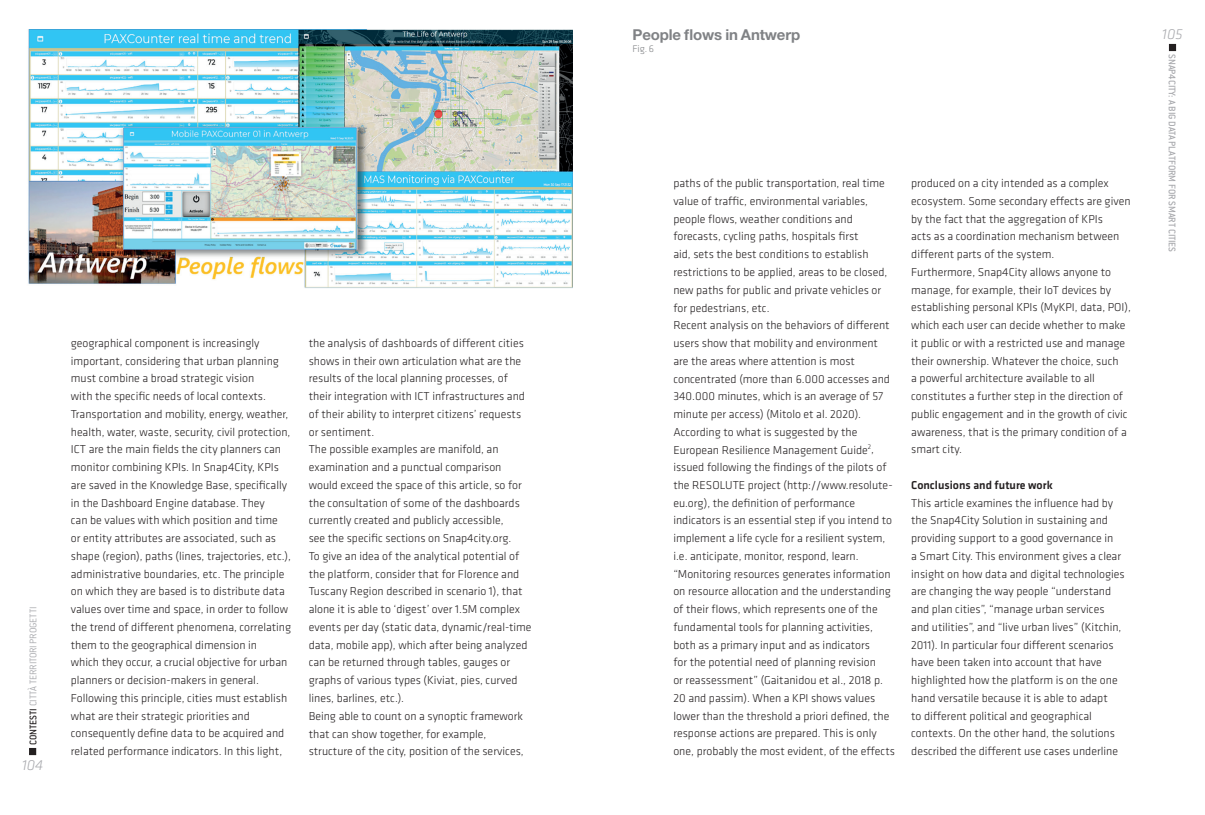
<style>
.page{position:relative;width:1205px;height:815px;background:#fff}
.page>*{position:absolute;margin:0;border:0;box-sizing:border-box;transform-origin:0 0}
.t1{font:700 15px "Helvetica Neue LT Pro";letter-spacing:-.01em;color:#808285}
.t2{font:italic 300 15px "Klavika";color:#a8a9ad}
.t3{font:300 11.88px/17.8px "Klavika";color:#231f20}
.t4{font:500 11.88px "Klavika";color:#231f20}
.t5{font:500 10.62px "Conduit ITC";letter-spacing:-.01em;color:#a8a9ad}
.t6{font:300 10.62px "Conduit ITC";letter-spacing:-.01em;color:#a8a9ad}
.t7{font:300 10px "Klavika";color:#808285}
.s1{font-weight:500;color:#231f20}
</style>
<div class="page">
<div style="left:29px;top:748px;width:7px;height:7px;border:1px solid #231f20"></div>
<div style="left:1169px;top:44px;width:7px;height:7px;border:1px solid #231f20"></div>
<img style="left:28px;top:29px;width:544px;height:259px">
<p class="t6" style="left:27px;top:745px;width:140px;rotate:-90deg"><span class="s1">CONTESTI</span> CITTÀ TERRITORI PROGETTI</p>
<p class="t2" style="left:22px;top:756px;width:23px">104</p>
<p class="t3" style="left:71px;top:334px;width:222px">geographical component is increasingly important, considering that urban planning must combine a broad strategic vision<br>with the specific needs of local contexts.<br>Transportation and mobility, energy, weather, health, water, waste, security, civil protection, ICT are the main fields the city planners can monitor combining KPIs. In Snap4City, KPIs are saved in the Knowledge Base, specifically in the Dashboard Engine database. They<br>can be values with which position and time<br>or entity attributes are associated, such as shape (region), paths (lines, trajectories, etc.), administrative boundaries, etc. The principle on which they are based is to distribute data values over time and space, in order to follow the trend of different phenomena, correlating them to the geographical dimension in<br>which they occur, a crucial objective for urban planners or decision-makers in general.<br>Following this principle, cities must establish what are their strategic priorities and consequently define data to be acquired and related performance indicators. In this light,</p>
<p class="t3" style="left:309px;top:334px;width:224px">the analysis of dashboards of different cities shows in their own articulation what are the results of the local planning processes, of their integration with ICT infrastructures and of their ability to interpret citizens’ requests or sentiment.<br>The possible examples are manifold, an examination and a punctual comparison would exceed the space of this article, so for the consultation of some of the dashboards currently created and publicly accessible,<br>see the specific sections on Snap4city.org.<br>To give an idea of the analytical potential of the platform, consider that for Florence and Tuscany Region described in scenario 1), that alone it is able to ‘digest’ over 1.5M complex events per day (static data, dynamic/real-time data, mobile app), which after being analyzed can be returned through tables, gauges or graphs of various types (Kiviat, pies, curved lines, barlines, etc.).<br>Being able to count on a synoptic framework that can show together, for example, structure of the city, position of the services,</p>
<p class="t1" style="left:632px;top:25px;width:169px">People flows in Antwerp</p>
<p class="t7" style="left:632px;top:43px;width:23px">Fig. 6</p>
<p class="t3" style="left:673px;top:175px;width:223px">paths of the public transportation, real time value of traffic, environmental variables, people flows, weather conditions and forecasts, cycling paths, hospitals first<br>aid, sets the best conditions to establish restrictions to be applied, areas to be closed, new paths for public and private vehicles or for pedestrians, etc.<br>Recent analysis on the behaviors of different users show that mobility and environment are the areas where attention is most concentrated (more than 6.000 accesses and 340.000 minutes, which is an average of 57 minute per access) (Mitolo et al. 2020).<br>According to what is suggested by the European Resilience Management Guide<sup>2</sup>, issued following the findings of the pilots of the RESOLUTE project (http://www.resolute&shy;eu.org), the definition of performance indicators is an essential step if you intend to implement a life cycle for a resilient system, i.e. anticipate, monitor, respond, learn. “Monitoring resources generates information on resource allocation and the understanding of their flows, which represents one of the fundamental tools for planning activities, both as a primary input and as indicators<br>for the potential need of planning revision<br>or reassessment” (Gaitanidou et al., 2018 p.<br>20 and passim). When a KPI shows values lower than the threshold a priori defined, the response actions are prepared. This is only one, probably the most evident, of the effects</p>
<p class="t3" style="left:911px;top:175px;width:221px">produced on a city intended as a complex ecosystem. Some secondary effects are given by the fact that the aggregation of KPIs<br>acts as a coordination mechanism between different parts of the system.<br>Furthermore, Snap4City allows anyone to manage, for example, their IoT devices by establishing personal KPIs (MyKPI, data, POI), which each user can decide whether to make it public or with a restricted use and manage their ownership. Whatever the choice, such<br>a powerful architecture available to all constitutes a further step in the direction of public engagement and in the growth of civic awareness, that is the primary condition of a smart city.</p>
<p class="t4" style="left:911px;top:479px;width:143px">Conclusions and future work</p>
<p class="t3" style="left:911px;top:494px;width:215px">This article examines the influence had by the Snap4City Solution in sustaining and providing support to a good governance in<br>a Smart City. This environment gives a clear insight on how data and digital technologies are changing the way people “understand and plan cities”, “manage urban services and utilities”, and “live urban lives” (Kitchin, 2011). In particular four different scenarios have been taken into account that have highlighted how the platform is on the one hand versatile because it is able to adapt<br>to different political and geographical contexts. On the other hand, the solutions described the different use cases underline</p>
<p class="t2" style="left:1162px;top:25px;width:22px">105</p>
<p class="t5" style="left:1178px;top:54px;width:200px;rotate:90deg">SNAP4CITY: A BIG DATA PLATFORM FOR SMART CITIES</p>
</div>
